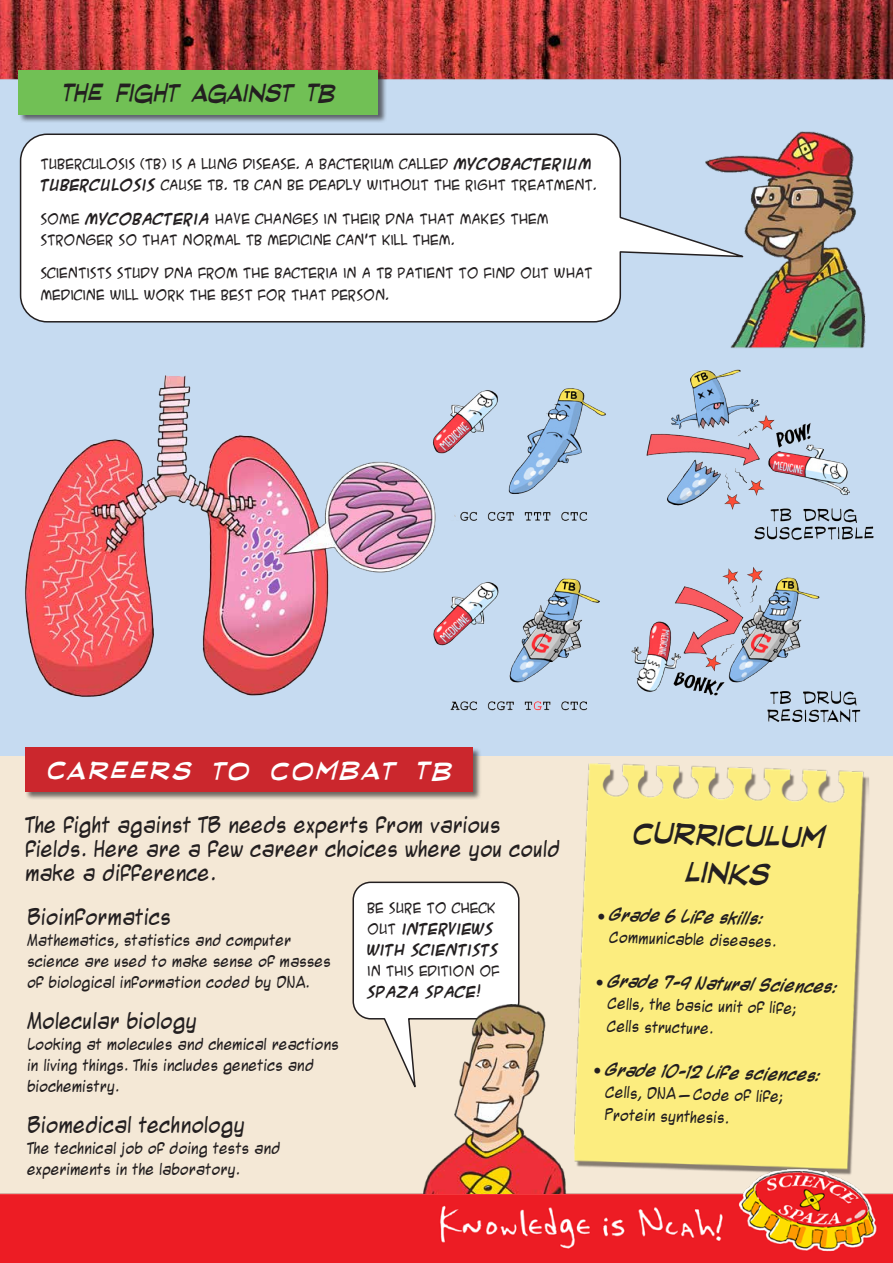
<style>
.page{position:relative;width:893px;height:1263px;background:#fff}
.page>*{position:absolute;margin:0;border:0;box-sizing:border-box;transform-origin:0 0}
.t1{font:italic 40.5px/37.7px "Red State Blue State BB";color:#231f20;text-align:center}
.t2{font:italic 33.6px "Red State Blue State BB";color:#231f20;scale:.95 1}
.t3{font:italic 33.6px "Red State Blue State BB";letter-spacing:.07em;color:#fff;scale:1.1 1}
.t4{font:21px/24px "Mighty Zeo 20";color:#231f20}
.t5{font:15px/21px "Mighty Zeo 20";color:#231f20}
.t6{font:700 15px "Mighty Zeo 20";color:#231f20}
.t7{font:13.5px/21px "ACME Secret Agent";color:#231f20}
.t8{font:700 13.5px/21px "ACME Secret Agent";color:#231f20}
.s1{font-weight:700}
.s2{font-weight:400}
</style>
<div class="page">
<div style="left:0;top:22px;width:893px;height:734px;background:#c6dbf1"></div>
<div style="left:0;top:756px;width:893px;height:440px;background:#f4e8d6"></div>
<img style="left:0;top:0;width:893px;height:115px">
<img style="left:574px;top:763px;width:295px;height:380px">
<img style="left:0;top:1143px;width:893px;height:120px">
<div style="left:19px;top:69px;width:368px;height:54px;background:#231f20;opacity:.65"></div>
<div style="left:19px;top:70px;width:359px;height:45px;background:#71c055"></div>
<div style="left:25px;top:747px;width:457px;height:54px;background:#231f20;opacity:.65"></div>
<div style="left:25px;top:747px;width:447px;height:45px;background:#cb272d"></div>
<img style="left:24px;top:375px;width:382px;height:322px">
<img style="left:406px;top:369px;width:468px;height:354px">
<img style="left:730px;top:131px;width:136px;height:217px">
<svg style="left:19px;top:133px;width:734px;height:190px"></svg>
<svg style="left:352px;top:881px;width:168px;height:207px"></svg>
<img style="left:421px;top:1004px;width:146px;height:190px">
<svg style="left:599px;top:913px;width:5px;height:6px"></svg>
<svg style="left:597px;top:979px;width:6px;height:6px"></svg>
<svg style="left:594px;top:1068px;width:6px;height:6px"></svg>
<h2 class="t2" style="left:62px;top:79px;width:289px">The fight against TB</h2>
<p class="t7" style="left:40px;top:153px;width:558px">TUBERCULOSIS (TB) IS A LUNG DISEASE. A BACTERIUM CALLED <span class="s1">MYCOBACTERIUM<br>TUBERCULOSIS</span> CAUSE TB. TB CAN BE DEADLY WITHOUT THE RIGHT TREATMENT.</p>
<p class="t7" style="left:40px;top:208px;width:510px">SOME <span class="s1">MYCOBACTERIA</span> HAVE CHANGES IN THEIR DNA THAT MAKES THEM<br>STRONGER SO THAT NORMAL TB MEDICINE CAN’T KILL THEM.</p>
<p class="t7" style="left:40px;top:263px;width:554px">SCIENTISTS STUDY DNA FROM THE BACTERIA IN A TB PATIENT TO FIND OUT WHAT<br>MEDICINE WILL WORK THE BEST FOR THAT PERSON.</p>
<h2 class="t3" style="left:46px;top:756px;width:370px">Careers to combat TB</h2>
<h3 class="t4" style="left:25px;top:814px;width:536px">The fight against TB needs experts from various fields. Here are a few career choices where you could make a difference.</h3>
<h3 class="t4" style="left:27px;top:905px;width:145px">Bioinformatics</h3>
<p class="t5" style="left:27px;top:930px;width:305px">Mathematics, statistics and computer science are used to make sense of masses of biological information coded by DNA.</p>
<h3 class="t4" style="left:27px;top:1009px;width:171px">Molecular biology</h3>
<p class="t5" style="left:27px;top:1034px;width:313px">Looking at molecules and chemical reactions in living things. This includes genetics and biochemistry.</p>
<h3 class="t4" style="left:27px;top:1113px;width:219px">Biomedical technology</h3>
<p class="t5" style="left:27px;top:1138px;width:255px">The technical job of doing tests and experiments in the laboratory.</p>
<p class="t8" style="left:367px;top:897px;width:133px"><span class="s2">BE SURE TO CHECK<br>OUT</span> INTERVIEWS<br>WITH SCIENTISTS</p>
<p class="t7" style="left:367px;top:960px;width:134px">IN THIS EDITION OF<br><span class="s1">SPAZA SPACE</span>!</p>
<h1 class="t1" style="left:633px;top:814px;width:194px;rotate:2deg">curriculum links</h1>
<p class="t6" style="left:610px;top:904px;width:155px;rotate:2deg">Grade 6 Life skills:</p>
<p class="t5" style="left:610px;top:926px;width:168px;rotate:2deg">Communicable diseases.</p>
<p class="t6" style="left:609px;top:970px;width:230px;rotate:2deg">Grade 7-9 Natural Sciences:</p>
<p class="t5" style="left:608px;top:992px;width:190px;line-height:22.8px;rotate:2deg">Cells, the basic unit of life;<br>Cells structure.</p>
<p class="t6" style="left:606px;top:1059px;width:216px;rotate:2deg">Grade 10-12 Life sciences:</p>
<p class="t5" style="left:606px;top:1081px;width:179px;line-height:22.6px;rotate:2deg">Cells, DNA – Code of life;<br>Protein synthesis.</p>
</div>
